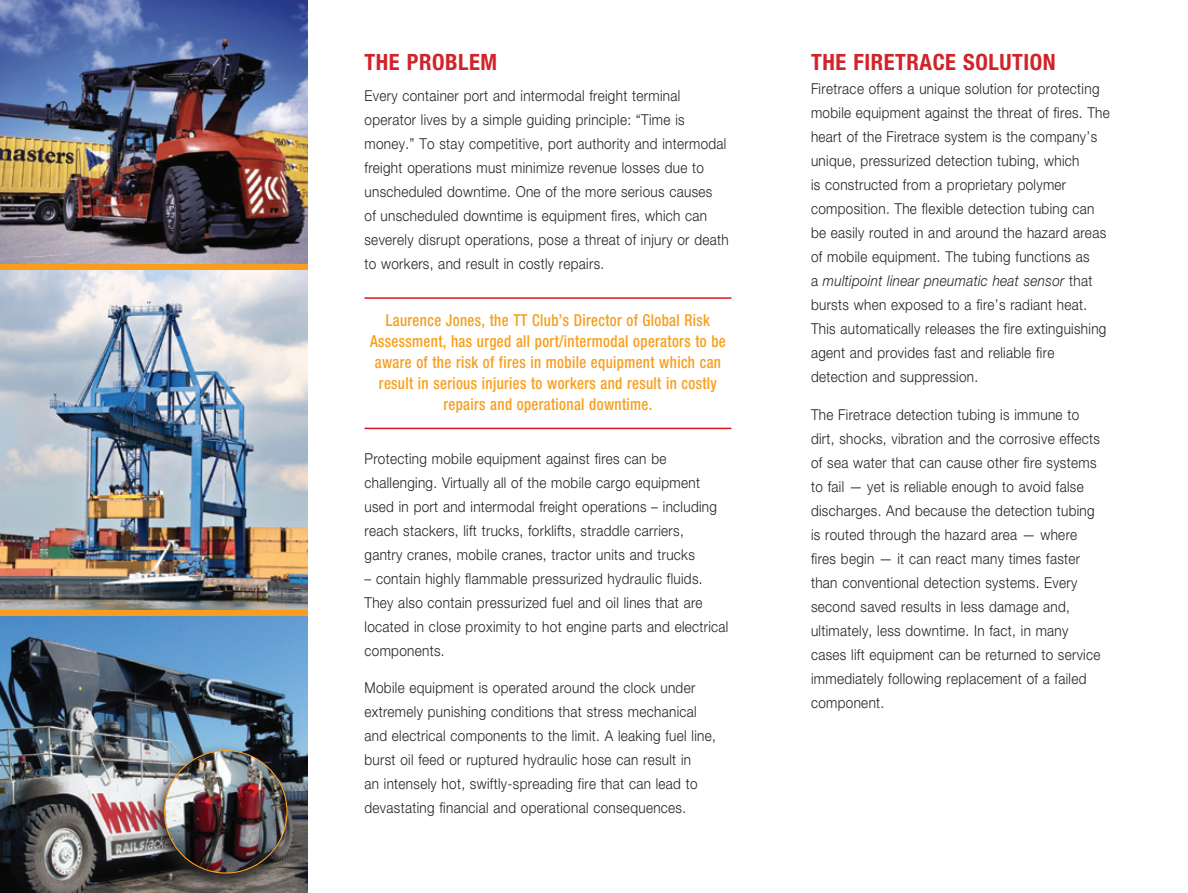
<style>
.page{position:relative;width:1188px;height:893px;background:#fff}
.page>*{position:absolute;margin:0;border:0;box-sizing:border-box;transform-origin:0 0}
.body_copy{font:700 condensed 22.5px "Helvetica Neue LT Std";letter-spacing:.025em;color:#d1232a}
.t1{font:500 condensed 16.5px/21px "Helvetica Neue LT Std";letter-spacing:.025em;color:#f89e1c;text-align:center;scale:.9 1}
.body_copy-2{font:300 15px/24px "Helvetica Neue LT Std";letter-spacing:.025em;color:#231f20;scale:.9 1}
.s1{font-style:italic}
</style>
<div class="page">
<img style="left:0;top:0;width:307px;height:264px">
<img style="left:0;top:270px;width:307px;height:340px">
<img style="left:0;top:616px;width:307px;height:277px">
<hr style="left:364px;top:297px;width:367px;height:2px;background:#d7171f">
<hr style="left:364px;top:428px;width:367px;height:1px;background:#d7171f">
<img style="left:144px;top:742px;width:154px;height:151px">
<img style="left:165px;top:751px;width:122px;height:122px;border-radius:61px">
<div style="left:0;top:264px;width:307px;height:6px;background:#f89e1c"></div>
<div style="left:0;top:610px;width:307px;height:6px;background:#f89e1c"></div>
<p class="body_copy" style="left:364px;top:48px;width:134px">THE PROBLEM</p>
<p class="body_copy-2" style="left:364px;top:83px;width:406px">Every container port and intermodal freight terminal operator lives by a simple guiding principle: “Time is money.” To stay competitive, port authority and intermodal freight operations must minimize revenue losses due to unscheduled downtime. One of the more serious causes<br>of unscheduled downtime is equipment fires, which can severely disrupt operations, pose a threat of injury or death to workers, and result in costly repairs.</p>
<p class="t1" style="left:370px;top:309px;width:397px">Laurence Jones, the TT Club’s Director of Global Risk Assessment, has urged all port/intermodal operators to be aware of the risk of fires in mobile equipment which can result in serious injuries to workers and result in costly repairs and operational downtime.</p>
<p class="body_copy-2" style="left:364px;top:446px;width:393px">Protecting mobile equipment against fires can be challenging. Virtually all of the mobile cargo equipment used in port and intermodal freight operations – including reach stackers, lift trucks, forklifts, straddle carriers, gantry cranes, mobile cranes, tractor units and trucks</p>
<p class="body_copy-2" style="left:364px;top:566px;width:406px">– contain highly flammable pressurized hydraulic fluids.<br>They also contain pressurized fuel and oil lines that are located in close proximity to hot engine parts and electrical components.</p>
<p class="body_copy-2" style="left:364px;top:676px;width:392px">Mobile equipment is operated around the clock under extremely punishing conditions that stress mechanical and electrical components to the limit. A leaking fuel line, burst oil feed or ruptured hydraulic hose can result in<br>an intensely hot, swiftly-spreading fire that can lead to devastating financial and operational consequences.</p>
<p class="body_copy" style="left:811px;top:48px;width:246px">THE FIRETRACE SOLUTION</p>
<p class="body_copy-2" style="left:811px;top:76px;width:333px">Firetrace offers a unique solution for protecting mobile equipment against the threat of fires. The heart of the Firetrace system is the company’s unique, pressurized detection tubing, which<br>is constructed from a proprietary polymer composition. The flexible detection tubing can be easily routed in and around the hazard areas of mobile equipment. The tubing functions as<br>a <span class="s1">multipoint linear pneumatic heat sensor</span> that bursts when exposed to a fire’s radiant heat.<br>This automatically releases the fire extinguishing agent and provides fast and reliable fire detection and suppression.</p>
<p class="body_copy-2" style="left:811px;top:402px;width:323px">The Firetrace detection tubing is immune to dirt, shocks, vibration and the corrosive effects of sea water that can cause other fire systems to fail — yet is reliable enough to avoid false discharges. And because the detection tubing is routed through the hazard area — where fires begin — it can react many times faster than conventional detection systems. Every second saved results in less damage and, ultimately, less downtime. In fact, in many cases lift equipment can be returned to service immediately following replacement of a failed component.</p>
</div>
